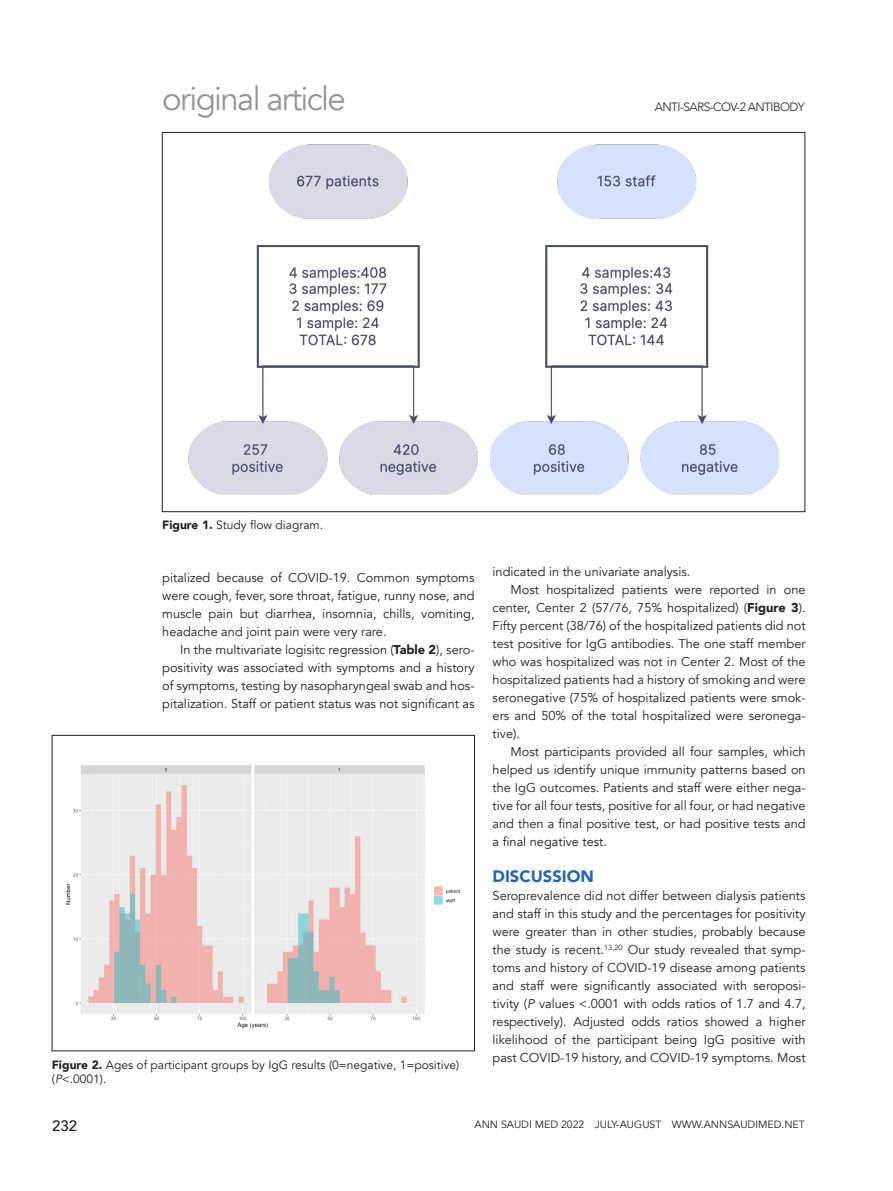
<style>
.page{position:relative;width:893px;height:1191px;background:#fff}
.page>*{position:absolute;margin:0;border:0;box-sizing:border-box;transform-origin:0 0}
.t1{font:33px "Avenir";letter-spacing:-.05em;color:#939598}
.subhead{font:900 16.5px "Avenir";color:#2466b2}
.t2{font:500 15px "Avenir";color:#231f20}
.body{font:12.75px/18px "Avenir";color:#231f20;text-align:justify}
.body_after_sub{font:12.75px/18px "Avenir";color:#231f20;text-align:justify}
.t3{font:12px/13.5px "Avenir";color:#231f20}
.t4{font:300 12px "Avenir";letter-spacing:-.05em;color:#231f20}
.t5{font:10.5px "Avenir";color:#231f20}
.s1{font-weight:900}
.s2{font-style:italic}
</style>
<div class="page">
<img style="left:189px;top:144px;width:590px;height:351px">
<img style="left:65px;top:765px;width:395px;height:264px">
<div style="left:52px;top:735px;width:423px;height:316px;border:1px solid #231f20"></div>
<h1 class="t1" style="left:162px;top:78px;width:185px">original article</h1>
<p class="t4" style="left:655px;top:100px;width:151px">ANTI-SARS-COV-2 ANTIBODY</p>
<p class="t3" style="left:162px;top:518px;width:162px"><span class="s1">Figure 1.</span> Study flow diagram.</p>
<p class="body" style="left:162px;top:569px;width:314px">pitalized because of COVID-19. Common symptoms were cough, fever, sore throat, fatigue, runny nose, and muscle pain but diarrhea, insomnia, chills, vomiting, headache and joint pain were very rare.</p>
<p class="body" style="left:162px;top:641px;width:314px;text-indent:18px">In the multivariate logisitc regression (<span class="s1">Table 2</span>), sero&shy;positivity was associated with symptoms and a history of symptoms, testing by nasopharyngeal swab and hos&shy;pitalization. Staff or patient status was not significant as</p>
<p class="t3" style="left:52px;top:1058px;width:409px"><span class="s1">Figure 2.</span> Ages of participant groups by IgG results (0=negative, 1=positive) (<span class="s2">P</span>&lt;.0001).</p>
<p class="body" style="left:493px;top:563px;width:199px">indicated in the univariate analysis.</p>
<p class="body" style="left:493px;top:581px;width:315px;text-indent:18px">Most hospitalized patients were reported in one center, Center 2 (57/76, 75% hospitalized) (<span class="s1">Figure 3</span>).<br>Fifty percent (38/76) of the hospitalized patients did not test positive for IgG antibodies. The one staff member who was hospitalized was not in Center 2. Most of the hospitalized patients had a history of smoking and were seronegative (75% of hospitalized patients were smok&shy;ers and 50% of the total hospitalized were seronega&shy;tive).</p>
<p class="body" style="left:493px;top:743px;width:315px;text-indent:18px">Most participants provided all four samples, which helped us identify unique immunity patterns based on the IgG outcomes. Patients and staff were either nega&shy;tive for all four tests, positive for all four, or had negative and then a final positive test, or had positive tests and a final negative test.</p>
<p class="subhead" style="left:493px;top:862px;width:103px">DISCUSSION</p>
<p class="body_after_sub" style="left:493px;top:887px;width:315px">Seroprevalence did not differ between dialysis patients and staff in this study and the percentages for positivity were greater than in other studies, probably because the study is recent.<sup>13,20</sup> Our study revealed that symp&shy;toms and history of COVID-19 disease among patients and staff were significantly associated with seroposi&shy;tivity (<span class="s2">P</span> values &lt;.0001 with odds ratios of 1.7 and 4.7, respectively). Adjusted odds ratios showed a higher likelihood of the participant being IgG positive with past COVID-19 history, and COVID-19 symptoms. Most</p>
<p class="t2" style="left:52px;top:1112px;width:27px">232</p>
<p class="t5" style="left:475px;top:1118px;width:332px">ANN SAUDI MED 2022 JULY-AUGUST WWW.ANNSAUDIMED.NET</p>
</div>
